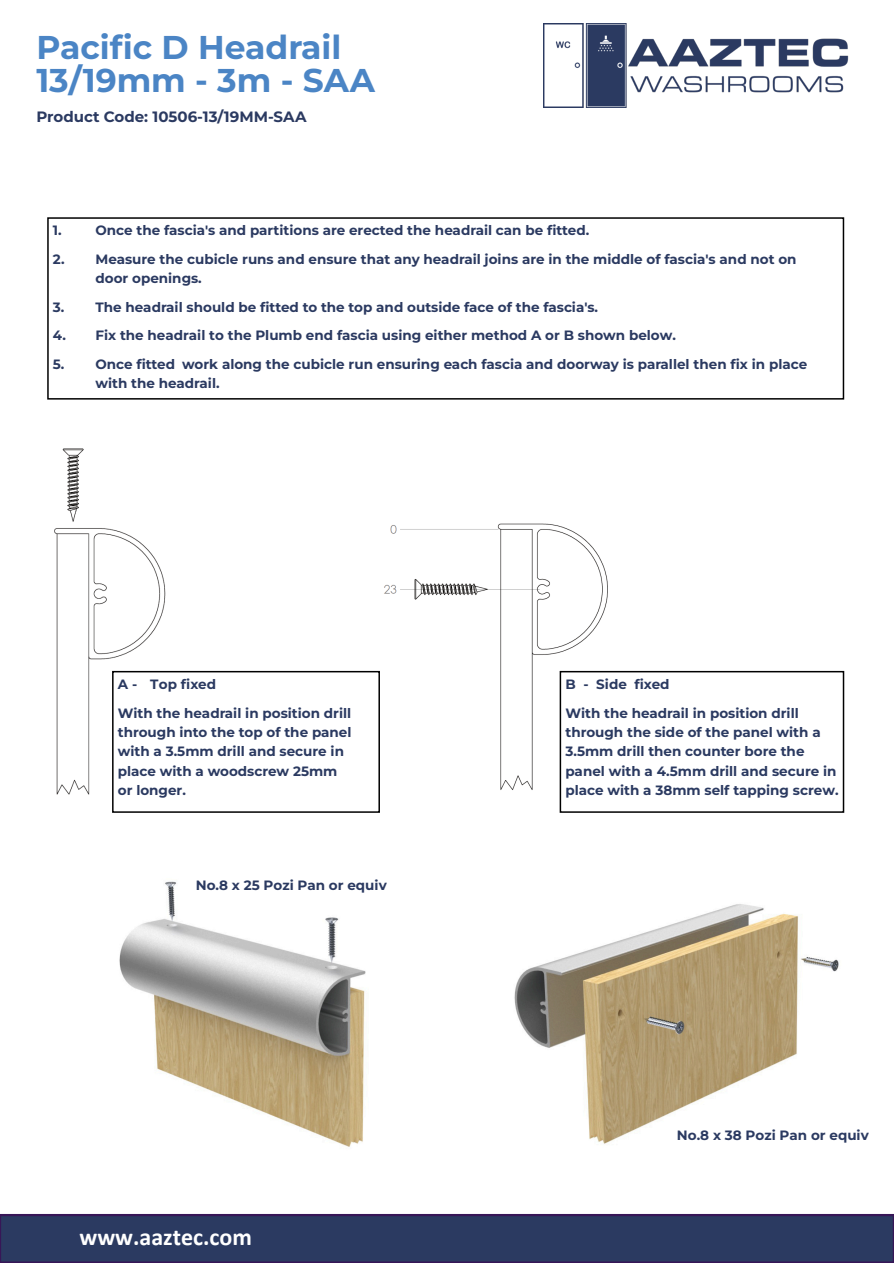
<style>
.page{position:relative;width:894px;height:1263px;background:#fff}
.page>*{position:absolute;margin:0;border:0;box-sizing:border-box;transform-origin:0 0}
.t1{font:700 33px/33px "Montserrat";color:#4b85c5}
.t2{font:700 24px "Calibri";color:#fff}
.t3{font:700 15px "Montserrat";color:#2b3a61}
.t4{font:700 13.5px/19.5px "Montserrat";color:#2b3a61}
</style>
<div class="page">
<svg style="left:0;top:1214px;width:893px;height:49px;background:#2b3760"></svg>
<div style="left:47px;top:217px;width:796px;height:183px;border:2px solid #000"></div>
<img style="left:119px;top:881px;width:247px;height:266px">
<img style="left:514px;top:904px;width:325px;height:240px">
<img style="left:54px;top:448px;width:118px;height:347px">
<img style="left:377px;top:523px;width:235px;height:267px">
<div style="left:112px;top:671px;width:268px;height:142px;border:2px solid #000"></div>
<div style="left:559px;top:671px;width:284px;height:142px;border:2px solid #000"></div>
<img style="left:543px;top:24px;width:306px;height:83px">
<h1 class="t1" style="left:36px;top:31px;width:340px">Pacific D Headrail<br>13/19mm - 3m - SAA</h1>
<p class="t3" style="left:36px;top:107px;width:271px">Product Code: 10506-13/19MM-SAA</p>
<p class="t4" style="left:53px;top:221px;width:10px">1.</p>
<p class="t4" style="left:95px;top:221px;width:495px">Once the fascia's and partitions are erected the headrail can be fitted.</p>
<p class="t4" style="left:95px;top:249px;width:702px;text-indent:-42px">2. Measure the cubicle runs and ensure that any headrail joins are in the middle of fascia's and not on door openings.</p>
<p class="t4" style="left:53px;top:297px;width:546px">3. The headrail should be fitted to the top and outside face of the fascia's.</p>
<p class="t4" style="left:53px;top:326px;width:624px">4. Fix the headrail to the Plumb end fascia using either method A or B shown below.</p>
<p class="t4" style="left:95px;top:354px;width:713px;text-indent:-42px">5. Once fitted work along the cubicle run ensuring each fascia and doorway is parallel then fix in place with the headrail.</p>
<p class="t4" style="left:118px;top:670px;width:235px;line-height:28.5px">A - Top fixed<br>With the headrail in position drill</p>
<p class="t4" style="left:118px;top:722px;width:235px">through into the top of the panel with a 3.5mm drill and secure in place with a woodscrew 25mm or longer.</p>
<p class="t4" style="left:196px;top:875px;width:192px">No.8 x 25 Pozi Pan or equiv</p>
<h2 class="t2" style="left:79px;top:1226px;width:174px">www.aaztec.com</h2>
<p class="t4" style="left:565px;top:670px;width:235px;line-height:28.5px">B - Side fixed<br>With the headrail in position drill</p>
<p class="t4" style="left:565px;top:722px;width:274px">through the side of the panel with a 3.5mm drill then counter bore the panel with a 4.5mm drill and secure in place with a 38mm self tapping screw.</p>
<p class="t4" style="left:676px;top:1125px;width:193px">No.8 x 38 Pozi Pan or equiv</p>
</div>
